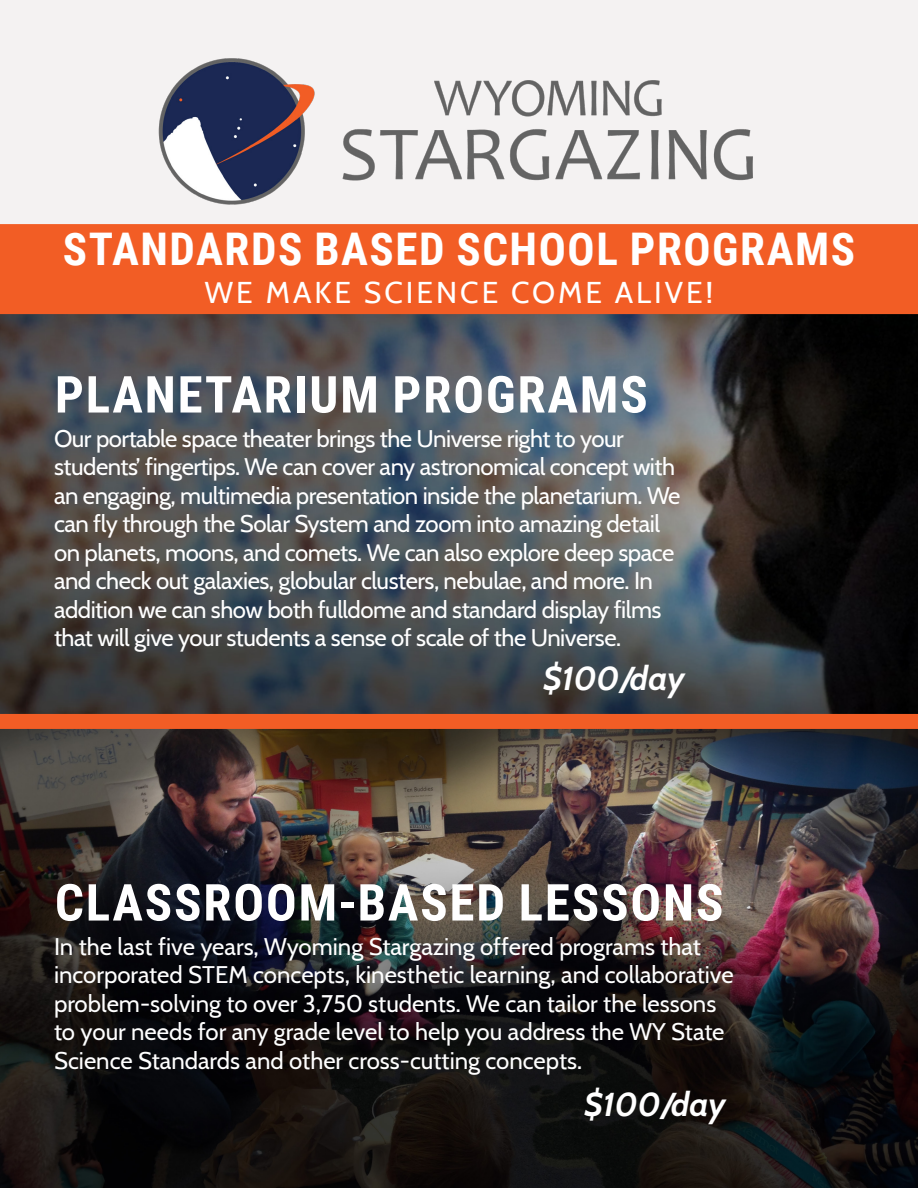
<style>
.page{position:relative;width:918px;height:1188px;background:#fff}
.page>*{position:absolute;margin:0;border:0;box-sizing:border-box;transform-origin:0 0}
.Section_Header{font:700 51px "Roboto Condensed";letter-spacing:.035em;color:#fff}
.Section_Header-2{font:700 45px "Roboto Condensed";letter-spacing:.035em;color:#fff}
.Budget{font:italic 700 33px "Cabin";color:#fff}
.Main_Content{font:30px "Cabin";letter-spacing:.1em;color:#fff}
.Main_Content-2{font:24px/28.5px "Cabin";letter-spacing:-.02em;color:#fff}
.Main_Content-3{font:24px/28.5px "Cabin";color:#fff}
</style>
<div class="page">
<div style="left:0;top:0;width:918px;height:224px;background:#f4f2f2"></div>
<img style="left:0;top:314px;width:918px;height:400px">
<img style="left:0;top:729px;width:918px;height:459px">
<div style="left:0;top:224px;width:918px;height:90px;background:#f25d25"></div>
<img style="left:147px;top:45px;width:623px;height:173px">
<div style="left:0;top:714px;width:918px;height:15px;background:#f25d25"></div>
<p class="Section_Header-2" style="left:63px;top:218px;width:794px">STANDARDS BASED SCHOOL PROGRAMS</p>
<p class="Main_Content" style="left:205px;top:269px;width:510px">WE MAKE SCIENCE COME ALIVE!</p>
<p class="Section_Header" style="left:55px;top:359px;width:594px">PLANETARIUM PROGRAMS</p>
<p class="Main_Content-2" style="left:54px;top:422px;width:628px">Our portable space theater brings the Universe right to your students’ fingertips. We can cover any astronomical concept with an engaging, multimedia presentation inside the planetarium. We can fly through the Solar System and zoom into amazing detail on planets, moons, and comets. We can also explore deep space and check out galaxies, globular clusters, nebulae, and more. In addition we can show both fulldome and standard display films that will give your students a sense of scale of the Universe.</p>
<p class="Budget" style="left:544px;top:652px;width:142px">$100/day</p>
<p class="Section_Header" style="left:55px;top:867px;width:670px">CLASSROOM-BASED LESSONS</p>
<p class="Main_Content-3" style="left:54px;top:931px;width:681px">In the last five years, Wyoming Stargazing offered programs that incorporated STEM concepts, kinesthetic learning, and collaborative problem-solving to over 3,750 students. We can tailor the lessons to your needs for any grade level to help you address the WY State Science Standards and other cross-cutting concepts.</p>
<p class="Budget" style="left:585px;top:1078px;width:142px">$100/day</p>
</div>
